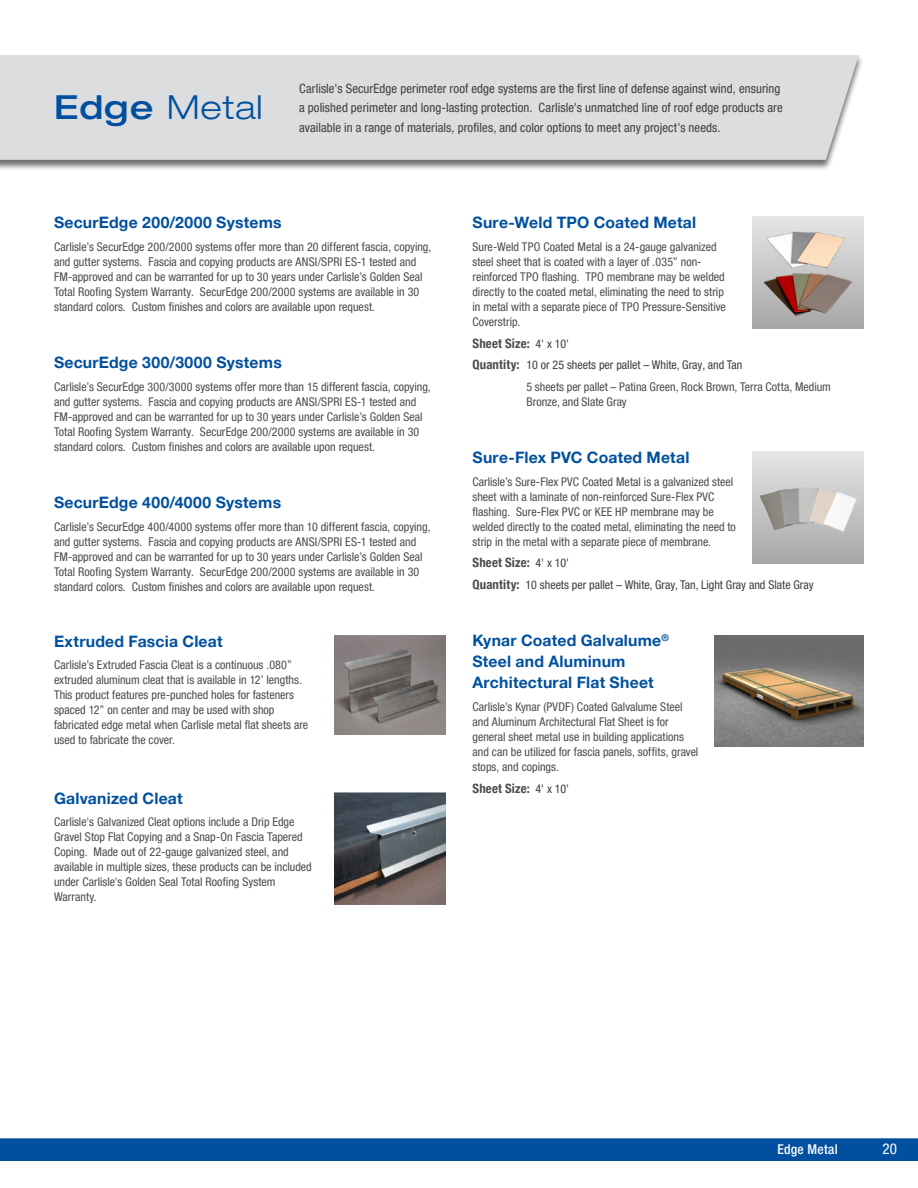
<style>
.page{position:relative;width:918px;height:1188px;background:#fff}
.page>*{position:absolute;margin:0;border:0;box-sizing:border-box;transform-origin:0 0}
.t1{font:300 expanded 33px "Helvetica Neue LT Pro";letter-spacing:.03em;color:#01509f}
.t2{font:700 15.75px/21px "Helvetica Neue LT Pro";letter-spacing:.015em;color:#01509f}
.t3{font:condensed 15px "Helvetica Neue LT Pro";color:#fff}
.t4{font:500 condensed 13.5px "Helvetica Neue LT Pro";letter-spacing:.02em;color:#fff}
.t5{font:700 condensed 12.9px "Helvetica Neue LT Pro";letter-spacing:.015em;color:#4b4c4d}
.t6{font:condensed 12.75px/19.5px "Helvetica Neue LT Pro";letter-spacing:.01em;color:#3e3e3f}
.t7{font:condensed 12px/15px "Helvetica Neue LT Pro";color:#4b4c4d}
.t8{font:condensed 12px "Helvetica Neue LT Pro";color:#3e3e3f}
.s1{font-weight:500}
.s2{font-weight:400;font-size:12px;color:#3e3e3f}
.s3{font-weight:700;font-size:12.9px;color:#4b4c4d}
</style>
<div class="page">
<div style="left:0;top:1138px;width:918px;height:23px;background:#01509f"></div>
<div style="left:0;top:55px;width:864px;height:116px;background:#231f20;opacity:.65"></div>
<div style="left:0;top:55px;width:859px;height:105px;background:#dcdddf"></div>
<img style="left:334px;top:635px;width:112px;height:100px">
<img style="left:334px;top:792px;width:112px;height:112px">
<div style="left:753px;top:217px;width:111px;height:112px;background:linear-gradient(to bottom,#e6e6e6,#a7a7a7)"></div>
<svg style="left:753px;top:452px;width:111px;height:111px"></svg>
<img style="left:715px;top:635px;width:149px;height:112px">
<img style="left:763px;top:229px;width:89px;height:87px">
<img style="left:752px;top:455px;width:112px;height:102px">
<p class="t1" style="left:54px;top:87px;width:210px"><span class="s1">Edge</span> Metal</p>
<p class="t6" style="left:299px;top:78px;width:485px">Carlisle's SecurEdge perimeter roof edge systems are the first line of defense against wind, ensuring a polished perimeter and long-lasting protection. Carlisle's unmatched line of roof edge products are available in a range of materials, profiles, and color options to meet any project's needs.</p>
<p class="t2" style="left:54px;top:212px;width:229px">SecurEdge 200/2000 Systems</p>
<p class="t7" style="left:54px;top:239px;width:379px">Carlisle’s SecurEdge 200/2000 systems offer more than 20 different fascia, copying, and gutter systems. Fascia and copying products are ANSI/SPRI ES-1 tested and FM-approved and can be warranted for up to 30 years under Carlisle’s Golden Seal Total Roofing System Warranty. SecurEdge 200/2000 systems are available in 30 standard colors. Custom finishes and colors are available upon request.</p>
<p class="t2" style="left:54px;top:352px;width:229px">SecurEdge 300/3000 Systems</p>
<p class="t7" style="left:54px;top:379px;width:378px">Carlisle’s SecurEdge 300/3000 systems offer more than 15 different fascia, copying, and gutter systems. Fascia and copying products are ANSI/SPRI ES-1 tested and FM-approved and can be warranted for up to 30 years under Carlisle’s Golden Seal Total Roofing System Warranty. SecurEdge 200/2000 systems are available in 30 standard colors. Custom finishes and colors are available upon request.</p>
<p class="t2" style="left:54px;top:491px;width:229px">SecurEdge 400/4000 Systems</p>
<p class="t7" style="left:54px;top:519px;width:378px">Carlisle’s SecurEdge 400/4000 systems offer more than 10 different fascia, copying, and gutter systems. Fascia and copying products are ANSI/SPRI ES-1 tested and FM-approved and can be warranted for up to 30 years under Carlisle’s Golden Seal Total Roofing System Warranty. SecurEdge 200/2000 systems are available in 30 standard colors. Custom finishes and colors are available upon request.</p>
<p class="t2" style="left:54px;top:630px;width:170px">Extruded Fascia Cleat</p>
<p class="t7" style="left:54px;top:658px;width:256px">Carlisle’s Extruded Fascia Cleat is a continuous .080” extruded aluminum cleat that is available in 12’ lengths.<br>This product features pre-punched holes for fasteners spaced 12” on center and may be used with shop fabricated edge metal when Carlisle metal flat sheets are used to fabricate the cover.</p>
<p class="t2" style="left:54px;top:787px;width:130px">Galvanized Cleat</p>
<p class="t7" style="left:54px;top:814px;width:259px">Carlisle's Galvanized Cleat options include a Drip Edge Gravel Stop Flat Copying and a Snap-On Fascia Tapered Coping. Made out of 22-gauge galvanized steel, and available in multiple sizes, these products can be included under Carlisle's Golden Seal Total Roofing System Warranty.</p>
<p class="t2" style="left:472px;top:212px;width:225px">Sure-Weld TPO Coated Metal</p>
<p class="t7" style="left:472px;top:239px;width:255px">Sure-Weld TPO Coated Metal is a 24-gauge galvanized steel sheet that is coated with a layer of .035” non&shy;reinforced TPO flashing. TPO membrane may be welded directly to the coated metal, eliminating the need to strip in metal with a separate piece of TPO Pressure-Sensitive Coverstrip.</p>
<p class="t5" style="left:472px;top:335px;width:98px">Sheet Size: <span class="s2">4' x 10'</span></p>
<p class="t8" style="left:472px;top:358px;width:271px"><span class="s3">Quantity:</span> 10 or 25 sheets per pallet – White, Gray, and Tan</p>
<p class="t7" style="left:526px;top:379px;width:306px">5 sheets per pallet – Patina Green, Rock Brown, Terra Cotta, Medium<br>Bronze, and Slate Gray</p>
<p class="t2" style="left:472px;top:446px;width:219px">Sure-Flex PVC Coated Metal</p>
<p class="t7" style="left:472px;top:474px;width:265px">Carlisle’s Sure-Flex PVC Coated Metal is a galvanized steel sheet with a laminate of non-reinforced Sure-Flex PVC flashing. Sure-Flex PVC or KEE HP membrane may be welded directly to the coated metal, eliminating the need to strip in the metal with a separate piece of membrane.</p>
<p class="t5" style="left:472px;top:555px;width:98px">Sheet Size: <span class="s2">4' x 10'</span></p>
<p class="t8" style="left:472px;top:578px;width:343px"><span class="s3">Quantity:</span> 10 sheets per pallet – White, Gray, Tan, Light Gray and Slate Gray</p>
<p class="t2" style="left:472px;top:630px;width:198px">Kynar Coated Galvalume<sup>®<br></sup>Steel and Aluminum<br>Architectural Flat Sheet</p>
<p class="t7" style="left:472px;top:699px;width:227px">Carlisle’s Kynar (PVDF) Coated Galvalume Steel and Aluminum Architectural Flat Sheet is for general sheet metal use in building applications and can be utilized for fascia panels, soffits, gravel stops, and copings.</p>
<p class="t5" style="left:472px;top:780px;width:98px">Sheet Size: <span class="s2">4' x 10'</span></p>
<p class="t4" style="left:777px;top:1141px;width:62px">Edge Metal</p>
<p class="t3" style="left:883px;top:1140px;width:16px">20</p>
</div>
